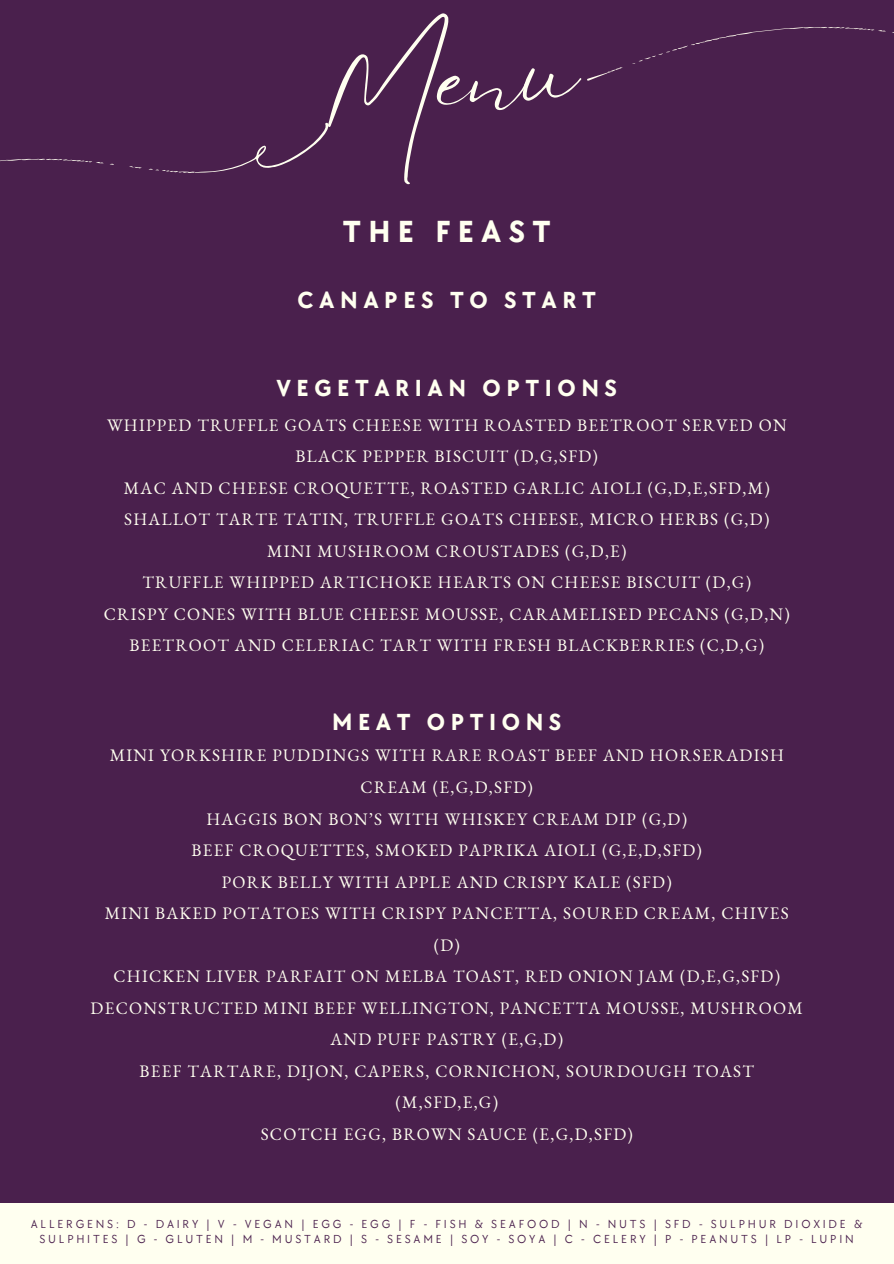
<style>
.page{position:relative;width:894px;height:1264px;background:#fff}
.page>*{position:absolute;margin:0;border:0;box-sizing:border-box;transform-origin:0 0}
.t1{font:100.5px "Eyesome Script";color:#fffff0}
.t2{font:700 31.5px "TT Chocolates";letter-spacing:.23em;color:#fffff0}
.t3{font:700 24px "TT Chocolates";letter-spacing:.23em;color:#fffff0}
.t4{font:17.1px/31.5px "EB Garamond";letter-spacing:.075em;color:#fffff0;text-align:center}
.t5{font:12px/15.8px "TT Chocolates";letter-spacing:.23em;color:#4a204d;text-align:center}
</style>
<div class="page">
<div style="left:0;top:0;width:893px;height:1263px;background:#4a204d"></div>
<svg style="left:587px;top:26px;width:306px;height:55px"></svg>
<svg style="left:0;top:122px;width:329px;height:51px"></svg>
<div style="left:0;top:1202px;width:893px;height:61px;background:#fffff0"></div>
<p class="t1" style="left:314px;top:24px;width:260px;rotate:-5deg">Menu</p>
<h1 class="t2" style="left:343px;top:214px;width:209px">THE FEAST</h1>
<h3 class="t3" style="left:297px;top:286px;width:300px">CANAPES TO START</h3>
<p class="t3" style="left:276px;top:374px;width:342px">VEGETARIAN OPTIONS</p>
<h2 class="t4" style="left:104px;top:409px;width:687px">WHIPPED TRUFFLE GOATS CHEESE WITH ROASTED BEETROOT SERVED ON BLACK PEPPER BISCUIT (D,G,SFD)<br>MAC AND CHEESE CROQUETTE, ROASTED GARLIC AIOLI (G,D,E,SFD,M)<br>SHALLOT TARTE TATIN, TRUFFLE GOATS CHEESE, MICRO HERBS (G,D)<br>MINI MUSHROOM CROUSTADES (G,D,E)<br>TRUFFLE WHIPPED ARTICHOKE HEARTS ON CHEESE BISCUIT (D,G)<br>CRISPY CONES WITH BLUE CHEESE MOUSSE, CARAMELISED PECANS (G,D,N)<br>BEETROOT AND CELERIAC TART WITH FRESH BLACKBERRIES (C,D,G)</h2>
<h3 class="t3" style="left:332px;top:708px;width:231px">MEAT OPTIONS</h3>
<h3 class="t4" style="left:91px;top:739px;width:713px">MINI YORKSHIRE PUDDINGS WITH RARE ROAST BEEF AND HORSERADISH CREAM (E,G,D,SFD)<br>HAGGIS BON BON’S WITH WHISKEY CREAM DIP (G,D)<br>BEEF CROQUETTES, SMOKED PAPRIKA AIOLI (G,E,D,SFD)<br>PORK BELLY WITH APPLE AND CRISPY KALE (SFD)<br>MINI BAKED POTATOES WITH CRISPY PANCETTA, SOURED CREAM, CHIVES (D)<br>CHICKEN LIVER PARFAIT ON MELBA TOAST, RED ONION JAM (D,E,G,SFD)<br>DECONSTRUCTED MINI BEEF WELLINGTON, PANCETTA MOUSSE, MUSHROOM AND PUFF PASTRY (E,G,D)<br>BEEF TARTARE, DIJON, CAPERS, CORNICHON, SOURDOUGH TOAST (M,SFD,E,G)<br>SCOTCH EGG, BROWN SAUCE (E,G,D,SFD)</h3>
<h4 class="t5" style="left:31px;top:1216px;width:832px">ALLERGENS: D - DAIRY | V - VEGAN | EGG - EGG | F - FISH &amp; SEAFOOD | N - NUTS | SFD - SULPHUR DIOXIDE &amp;<br>SULPHITES | G - GLUTEN | M - MUSTARD | S - SESAME | SOY - SOYA | C - CELERY | P - PEANUTS | LP - LUPIN</h4>
</div>
